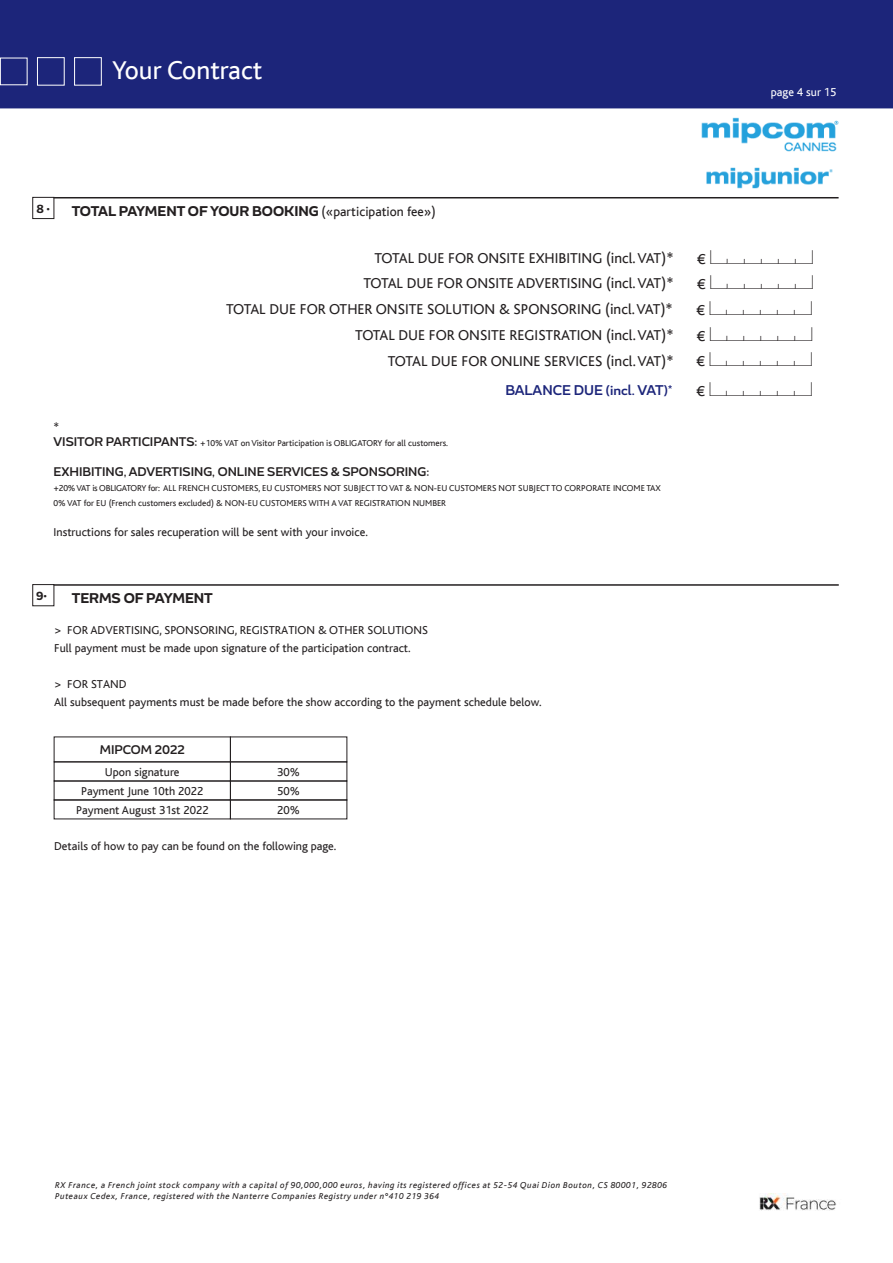
<style>
.page{position:relative;width:893px;height:1263px;background:#fff}
.page>*{position:absolute;margin:0;border:0;box-sizing:border-box;transform-origin:0 0}
.t1{font:27px "Bliss";color:#fff}
.t2{font:18px/25.5px "Casesaremplir Roman";color:#231f20;text-align:justify;scale:1.25 1}
.t3{font:15px/25.8px "Bliss";color:#231f20;text-align:right}
.t4{font:600 13.5px "Blanc";color:#231f20}
.t5{font:500 13.5px "Blanc";color:#1c257a}
.t6{font:12px/18px "Bliss";color:#231f20}
.t7{font:500 12px "Blanc";color:#231f20}
.t8{font:12px "Bliss";color:#fff}
.t9{font:600 11.25px "Blanc";color:#231f20}
.t10{font:9px/15px "Bliss";color:#231f20}
.t11{font:italic 9px/10.8px "Bliss";letter-spacing:.06em;color:#231f20}
.s1{font-family:"Bliss";font-weight:400;font-style:italic;font-size:12px}
.s2{font-family:"Bliss";font-weight:400}
.s3{font-family:"Bliss";font-size:15px}
.s4{font-family:"Blanc";font-weight:500;font-size:12px}
</style>
<div class="page">
<div style="left:0;top:0;width:893px;height:108px;background:#1c257a"></div>
<div style="left:37px;top:57px;width:28px;height:29px;border:1px solid #fff"></div>
<div style="left:74px;top:57px;width:28px;height:29px;border:1px solid #fff"></div>
<hr style="left:54px;top:584px;width:785px;height:2px;background:#231f20">
<div style="left:32px;top:584px;width:22px;height:22px;border:1px solid #231f20"></div>
<div style="left:54px;top:761px;width:177px;height:20px;border:1px solid #231f20"></div>
<div style="left:230px;top:761px;width:117px;height:20px;border:1px solid #231f20"></div>
<div style="left:54px;top:781px;width:177px;height:19px;border:1px solid #231f20"></div>
<div style="left:230px;top:781px;width:117px;height:19px;border:1px solid #231f20"></div>
<div style="left:54px;top:799px;width:177px;height:20px;border:1px solid #231f20"></div>
<div style="left:230px;top:799px;width:117px;height:20px;border:1px solid #231f20"></div>
<hr style="left:54px;top:197px;width:785px;height:1px;background:#231f20">
<div style="left:32px;top:197px;width:22px;height:22px;border:1px solid #231f20"></div>
<img style="left:759px;top:1193px;width:78px;height:18px">
<img style="left:701px;top:117px;width:138px;height:35px">
<img style="left:706px;top:167px;width:127px;height:22px">
<h1 class="t1" style="left:112px;top:56px;width:152px">Your Contract</h1>
<p class="t8" style="left:771px;top:86px;width:67px">page 4 sur 15</p>
<p class="t9" style="left:37px;top:201px;width:15px">8 <span class="s1">•</span></p>
<p class="t4" style="left:72px;top:202px;width:366px">TOTAL PAYMENT OF YOUR BOOKING <span class="s2">(«participation fee»)</span></p>
<p class="t3" style="left:226px;top:245px;width:449px">TOTAL DUE FOR ONSITE EXHIBITING (incl. VAT)*<br>TOTAL DUE FOR ONSITE ADVERTISING (incl. VAT)*<br>TOTAL DUE FOR OTHER ONSITE SOLUTION &amp; SPONSORING (incl. VAT)* TOTAL DUE FOR ONSITE REGISTRATION (incl. VAT)*<br>TOTAL DUE FOR ONLINE SERVICES (incl. VAT)*</p>
<h2 class="t2" style="left:696px;top:245px;width:95px"><span class="s3">€</span> ABBBBC <span class="s3">€</span> ABBBBC <span class="s3">€</span> ABBBBC <span class="s3">€</span> ABBBBC <span class="s3">€</span> ABBBBC</h2>
<p class="t5" style="left:505px;top:382px;width:169px">BALANCE DUE (incl. VAT)*</p>
<h2 class="t2" style="left:696px;top:377px;width:94px"><span class="s3">€</span> ABBBBC</h2>
<p class="t6" style="left:54px;top:418px;width:7px">*</p>
<p class="t10" style="left:54px;top:436px;width:396px"><span class="s4">VISITOR PARTICIPANTS:</span> +10% VAT on Visitor Participation is OBLIGATORY for all customers.</p>
<p class="t7" style="left:54px;top:464px;width:377px">EXHIBITING, ADVERTISING, ONLINE SERVICES &amp; SPONSORING:</p>
<p class="t10" style="left:54px;top:481px;width:609px">+20% VAT is OBLIGATORY for: ALL FRENCH CUSTOMERS, EU CUSTOMERS NOT SUBJECT TO VAT &amp; NON-EU CUSTOMERS NOT SUBJECT TO CORPORATE INCOME TAX<br>0% VAT for EU (French customers excluded) &amp; NON-EU CUSTOMERS WITH A VAT REGISTRATION NUMBER</p>
<p class="t6" style="left:54px;top:523px;width:316px">Instructions for sales recuperation will be sent with your invoice.</p>
<p class="t9" style="left:36px;top:588px;width:12px">9<span class="s1">•</span></p>
<p class="t4" style="left:72px;top:589px;width:143px">TERMS OF PAYMENT</p>
<p class="t6" style="left:54px;top:621px;width:375px">&gt; FOR ADVERTISING, SPONSORING, REGISTRATION &amp; OTHER SOLUTIONS<br>Full payment must be made upon signature of the participation contract.</p>
<p class="t6" style="left:54px;top:675px;width:489px">&gt; FOR STAND<br>All subsequent payments must be made before the show according to the payment schedule below.</p>
<p class="t7" style="left:100px;top:742px;width:86px">MIPCOM 2022</p>
<p class="t6" style="left:105px;top:763px;width:76px">Upon signature</p>
<p class="t6" style="left:277px;top:763px;width:24px">30%</p>
<p class="t6" style="left:81px;top:782px;width:124px">Payment June 10th 2022</p>
<p class="t6" style="left:277px;top:782px;width:24px">50%</p>
<p class="t6" style="left:76px;top:801px;width:134px">Payment August 31st 2022</p>
<p class="t6" style="left:277px;top:801px;width:24px">20%</p>
<p class="t6" style="left:54px;top:837px;width:284px">Details of how to pay can be found on the following page.</p>
<p class="t11" style="left:55px;top:1180px;width:613px">RX France, a French joint stock company with a capital of 90,000,000 euros, having its registered offices at 52-54 Quai Dion Bouton, CS 80001, 92806<br>Puteaux Cedex, France, registered with the Nanterre Companies Registry under n°410 219 364</p>
</div>
